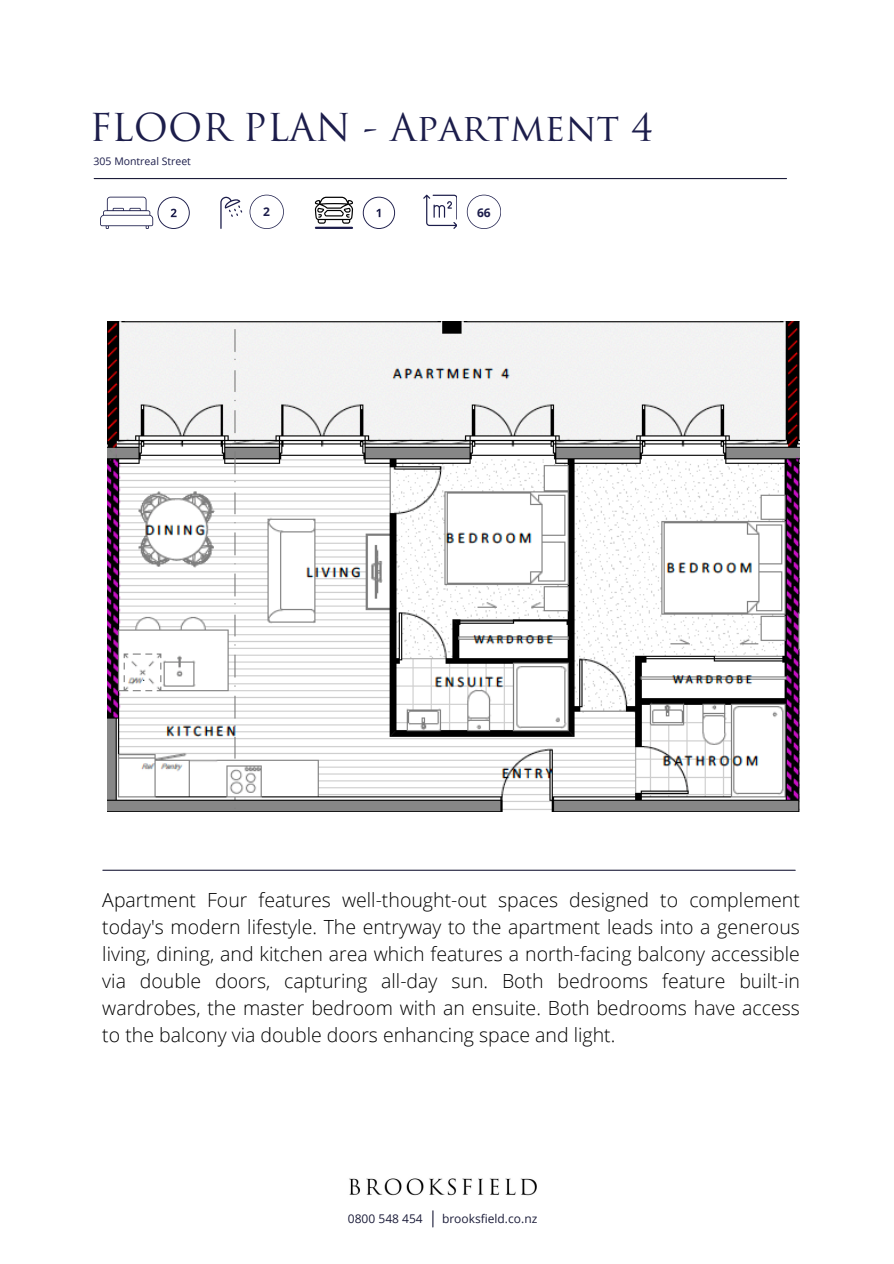
<style>
.page{position:relative;width:894px;height:1264px;background:#fff}
.page>*{position:absolute;margin:0;border:0;box-sizing:border-box;transform-origin:0 0}
.t1{font:37.5px "Trajan Pro";color:#1c1d4b}
.t2{font:300 19.5px/27px "Open Sans";color:#000;text-align:justify}
.t3{font:12px "Open Sans";color:#1c1d3a}
.t4{font:700 12px "Open Sans";color:#1c1d4b}
.t5{font:10.5px "Open Sans";color:#1c1d4b}
</style>
<div class="page">
<hr style="left:94px;top:178px;width:692px;height:1px;background:#1c1d3a">
<svg style="left:220px;top:197px;width:22px;height:32px"></svg>
<svg style="left:100px;top:197px;width:90px;height:32px"></svg>
<svg style="left:362px;top:197px;width:33px;height:32px"></svg>
<svg style="left:249px;top:195px;width:34px;height:33px"></svg>
<svg style="left:423px;top:195px;width:34px;height:33px"></svg>
<svg style="left:466px;top:195px;width:34px;height:33px"></svg>
<hr style="left:103px;top:869px;width:692px;height:1px;background:#1c1d3a">
<img style="left:349px;top:1178px;width:187px;height:18px">
<svg style="left:432px;top:1210px;width:1px;height:16px"></svg>
<svg style="left:315px;top:197px;width:38px;height:27px"></svg>
<hr style="left:316px;top:227px;width:36px;height:2px;background:#1c1d4b">
<img style="left:107px;top:321px;width:692px;height:490px">
<p class="t1" style="left:89px;top:113px;width:565px">FLOOR PLAN - Apartment 4</p>
<p class="t5" style="left:94px;top:154px;width:99px">305 Montreal Street</p>
<p class="t4" style="left:263px;top:204px;width:8px">2</p>
<p class="t4" style="left:477px;top:204px;width:15px">66</p>
<p class="t2" style="left:102px;top:885px;width:699px">Apartment Four features well-thought-out spaces designed to complement today's modern lifestyle. The entryway to the apartment leads into a generous living, dining, and kitchen area which features a north-facing balcony accessible via double doors, capturing all-day sun. Both bedrooms feature built-in wardrobes, the master bedroom with an ensuite. Both bedrooms have access to the balcony via double doors enhancing space and light.</p>
<p class="t3" style="left:348px;top:1209px;width:76px">0800 548 454</p>
<p class="t3" style="left:442px;top:1209px;width:97px">brooksfield.co.nz</p>
</div>
